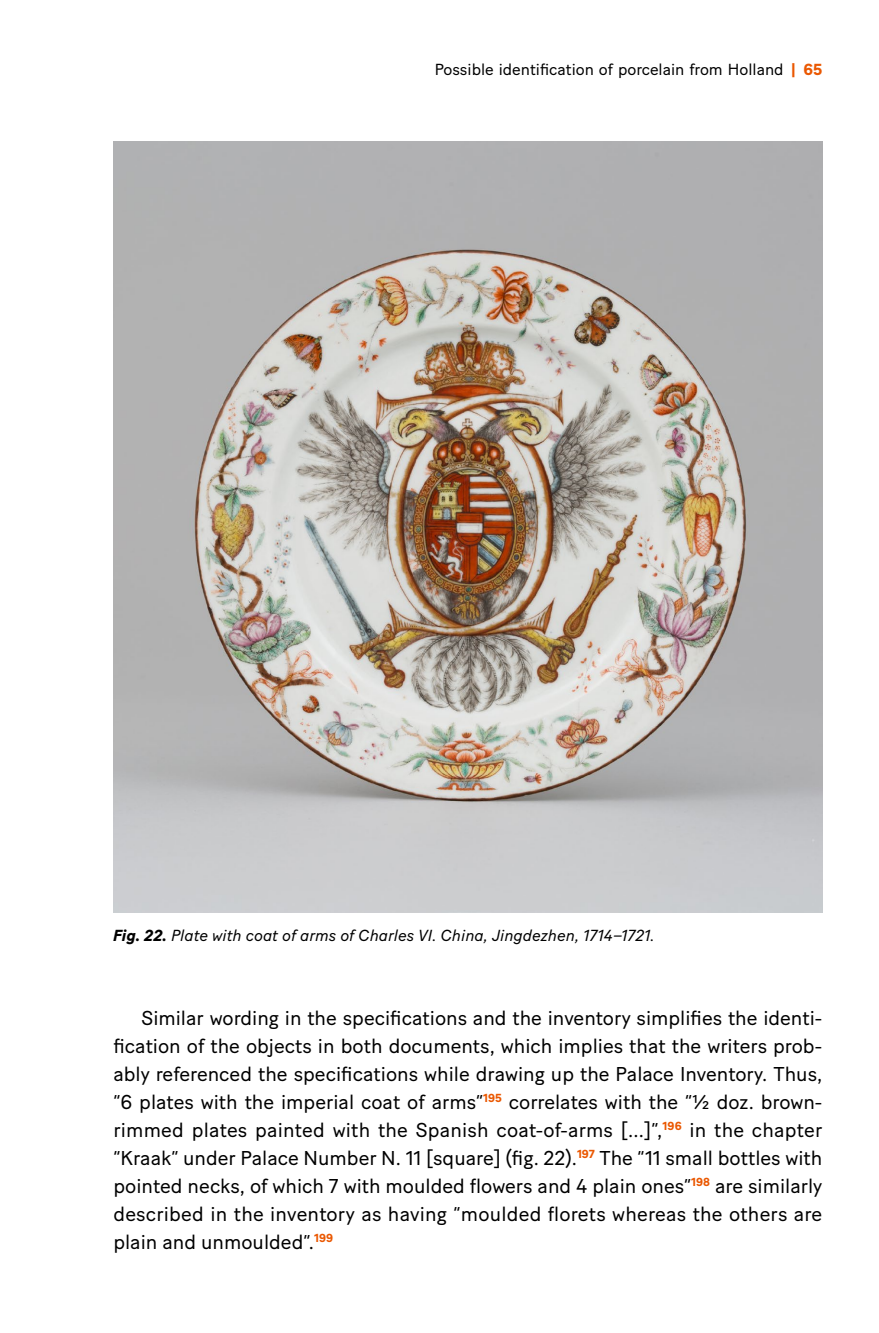
<style>
.page{position:relative;width:879px;height:1333px;background:#fff}
.page>*{position:absolute;margin:0;border:0;box-sizing:border-box;transform-origin:0 0}
.Copy{font:20px/28px "Baton Turbo";letter-spacing:.01em;color:#000;text-align:justify}
.Bildunterschriften{font:italic 16px "Baton Turbo";color:#000}
.t1{font:16px "Baton Turbo";color:#000}
.s1{font-weight:700;color:#ea5802}
.s2{font-weight:700}
</style>
<div class="page">
<img style="left:113px;top:142px;width:709px;height:770px">
<p class="t1" style="left:435px;top:57px;width:389px">Possible identification of porcelain from Holland <span class="s1">| 65</span></p>
<p class="Bildunterschriften" style="left:113px;top:922px;width:543px"><span class="s2">Fig. 22.</span> Plate with coat of arms of Charles VI. China, Jingdezhen, 1714–1721.</p>
<p class="Copy" style="left:113px;top:1001px;width:710px;text-indent:28px">Similar wording in the specifications and the inventory simplifies the identi&shy;fication of the objects in both documents, which implies that the writers prob&shy;ably referenced the specifications while drawing up the Palace Inventory. Thus, “6 plates with the imperial coat of arms”<sup>195</sup> correlates with the “½ doz. brown&shy;rimmed plates painted with the Spanish coat-of-arms [...]”,<sup>196</sup> in the chapter “Kraak” under Palace Number N. 11 [square] (fig. 22).<sup>197</sup> The “11 small bottles with pointed necks, of which 7 with moulded flowers and 4 plain ones”<sup>198</sup> are similarly described in the inventory as having “moulded florets whereas the others are plain and unmoulded”.<sup>199</sup></p>
</div>
